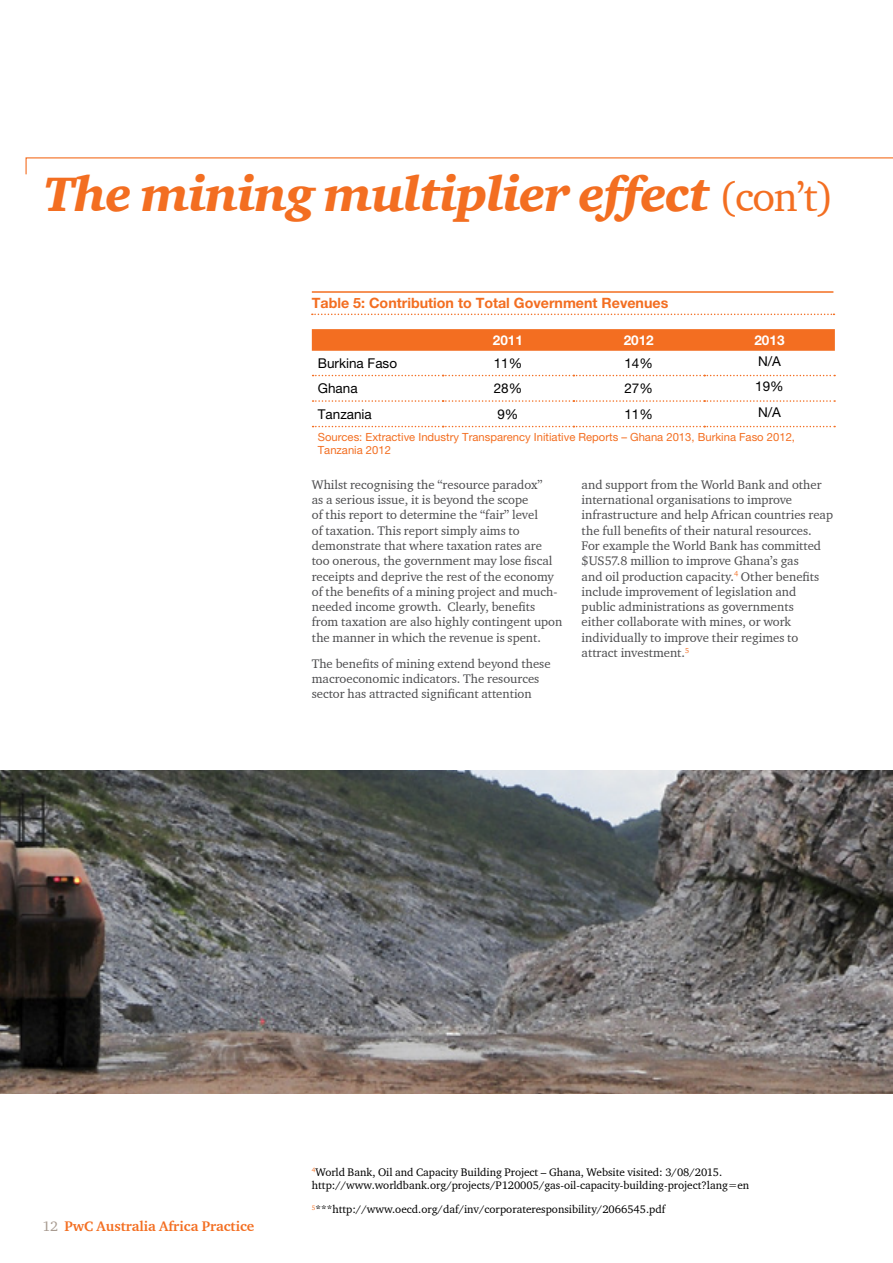
<style>
.page{position:relative;width:893px;height:1263px;background:#fff}
.page>*{position:absolute;margin:0;border:0;box-sizing:border-box;transform-origin:0 0}
.t1{font:49.5px "Charter ITC Blac Ital";letter-spacing:-.02em;color:#f36e21}
.t2{font:700 14.25px "Helvetica Neue LT Pro";color:#f36e21}
.t3{font:700 14.25px "Charter ITC";color:#f36e21}
.t4{font:13.5px "Helvetica Neue LT Pro";color:#000}
.t5{font:700 13.5px "Helvetica Neue LT Pro";color:#fff}
.t6{font:12.75px/15.3px "Charter ITC";color:#4d4d4f}
.t7{font:11.25px/13.5px "Charter ITC";color:#000}
.t8{font:11.25px/13.5px "Helvetica Neue LT Pro";color:#f36e21}
.s1{font-family:"Charter ITC";font-size:42px}
.s2{font-weight:400;color:#a89b91}
</style>
<div class="page">
<svg style="left:312px;top:329px;width:523px;height:22px;background:#f37024"></svg>
<svg style="left:313px;top:426px;width:522px;height:1px"></svg>
<svg style="left:313px;top:375px;width:522px;height:1px"></svg>
<svg style="left:313px;top:400px;width:522px;height:2px"></svg>
<hr style="left:312px;top:291px;width:521px;height:2px;background:#f36e21">
<svg style="left:312px;top:314px;width:522px;height:1px"></svg>
<img style="left:0;top:770px;width:893px;height:323px">
<svg style="left:25px;top:157px;width:868px;height:18px"></svg>
<h1 class="t1" style="left:44px;top:163px;width:791px">The mining multiplier effect <span class="s1">(con’t)</span></h1>
<p class="t2" style="left:312px;top:294px;width:358px">Table 5: Contribution to Total Government Revenues</p>
<p class="t5" style="left:493px;top:332px;width:32px">2011</p>
<p class="t5" style="left:624px;top:332px;width:32px">2012</p>
<p class="t5" style="left:754px;top:332px;width:32px">2013</p>
<p class="t4" style="left:318px;top:355px;width:81px">Burkina Faso</p>
<p class="t4" style="left:494px;top:355px;width:30px">11%</p>
<p class="t4" style="left:624px;top:355px;width:30px">14%</p>
<p class="t4" style="left:758px;top:353px;width:24px">N/A</p>
<p class="t4" style="left:318px;top:380px;width:41px">Ghana</p>
<p class="t4" style="left:494px;top:380px;width:30px">28%</p>
<p class="t4" style="left:624px;top:380px;width:30px">27%</p>
<p class="t4" style="left:755px;top:378px;width:30px">19%</p>
<p class="t4" style="left:318px;top:406px;width:55px">Tanzania</p>
<p class="t4" style="left:497px;top:406px;width:23px">9%</p>
<p class="t4" style="left:624px;top:406px;width:30px">11%</p>
<p class="t4" style="left:758px;top:404px;width:24px">N/A</p>
<p class="t8" style="left:318px;top:430px;width:479px">Sources: Extractive Industry Transparency Initiative Reports – Ghana 2013, Burkina Faso 2012,<br>Tanzania 2012</p>
<p class="t6" style="left:312px;top:476px;width:252px">Whilst recognising the “resource paradox”<br>as a serious issue, it is beyond the scope<br>of this report to determine the “fair” level<br>of taxation. This report simply aims to demonstrate that where taxation rates are too onerous, the government may lose fiscal receipts and deprive the rest of the economy of the benefits of a mining project and much&shy;needed income growth. Clearly, benefits from taxation are also highly contingent upon the manner in which the revenue is spent.</p>
<p class="t6" style="left:312px;top:655px;width:240px">The benefits of mining extend beyond these macroeconomic indicators. The resources sector has attracted significant attention</p>
<p class="t6" style="left:582px;top:476px;width:253px">and support from the World Bank and other international organisations to improve infrastructure and help African countries reap the full benefits of their natural resources.<br>For example the World Bank has committed $US57.8 million to improve Ghana’s gas<br>and oil production capacity.<sup>4</sup> Other benefits include improvement of legislation and public administrations as governments<br>either collaborate with mines, or work individually to improve their regimes to attract investment.<sup>5</sup></p>
<p class="t3" style="left:43px;top:1217px;width:213px"><span class="s2">12</span> PwC Australia Africa Practice</p>
<p class="t7" style="left:312px;top:1165px;width:439px"><sup>4</sup>World Bank, Oil and Capacity Building Project – Ghana, Website visited: 3/08/2015. http://www.worldbank.org/projects/P120005/gas-oil-capacity-building-project?lang=en</p>
<p class="t7" style="left:312px;top:1202px;width:355px"><sup>5</sup>***http://www.oecd.org/daf/inv/corporateresponsibility/2066545.pdf</p>
</div>
